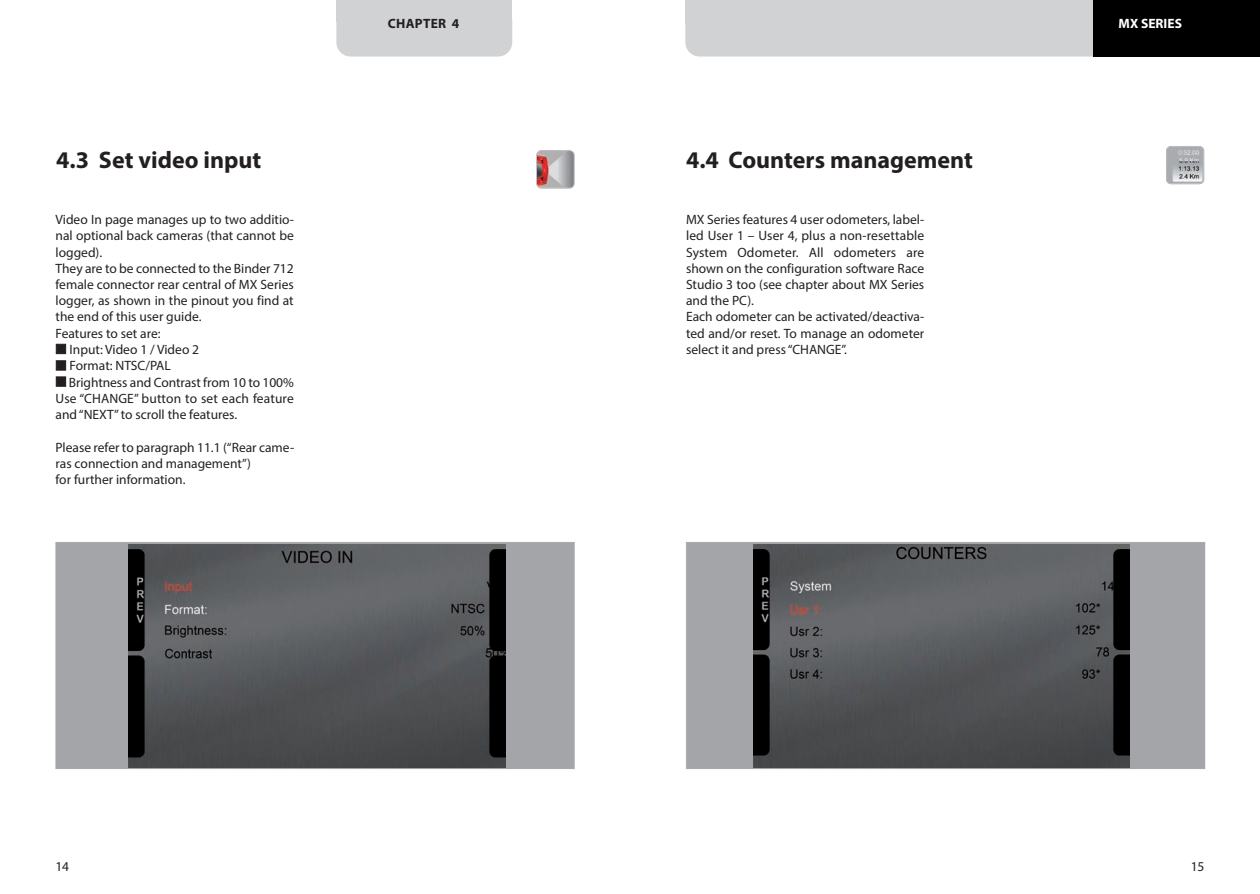
<style>
.page{position:relative;width:1260px;height:894px;background:#fff}
.page>*{position:absolute;margin:0;border:0;box-sizing:border-box;transform-origin:0 0}
.t1{font:700 24px "Myriad Pro";color:#231f20}
.t2{font:13.5px/16.2px "Myriad Pro";color:#231f20}
.t3{font:700 13.5px "Myriad Pro";color:#fff}
.t4{font:700 13.5px "Myriad Pro";letter-spacing:.02em;color:#231f20}
</style>
<div class="page">
<div style="left:685px;top:0;width:574px;height:24px;background:#d1d2d4"></div>
<div style="left:685px;top:24px;width:407px;height:32px;background:#d1d2d4"></div>
<div style="left:1092px;top:0;width:167px;height:57px;background:#000"></div>
<div style="left:56px;top:542px;width:517px;height:226px;background:#a4a5a9"></div>
<img style="left:128px;top:544px;width:377px;height:222px">
<div style="left:55px;top:542px;width:519px;height:226px;border:1px solid #a8a9ad"></div>
<div style="left:686px;top:542px;width:518px;height:226px;background:#a4a5a9"></div>
<img style="left:753px;top:544px;width:375px;height:222px">
<div style="left:686px;top:542px;width:518px;height:226px;border:1px solid #a8a9ad"></div>
<img style="left:537px;top:151px;width:36px;height:37px;border-radius:4px">
<div style="left:536px;top:150px;width:38px;height:38px;border:2px solid #a8a9ad;border-radius:5px"></div>
<img style="left:1166px;top:147px;width:37px;height:36px;border-radius:4px">
<div style="left:1165px;top:146px;width:39px;height:38px;border:2px solid #a8a9ad;border-radius:5px"></div>
<div style="left:336px;top:0;width:176px;height:21px;background:#d1d2d4"></div>
<div style="left:336px;top:6px;width:176px;height:51px;background:#d1d2d4;border-radius:14px"></div>
<h1 class="t1" style="left:56px;top:151px;width:206px">4.3 Set video input</h1>
<p class="t2" style="left:56px;top:212px;width:240px">Video In page manages up to two additio&shy;nal optional back cameras (that cannot be logged).<br>They are to be connected to the Binder 712 female connector rear central of MX Series logger, as shown in the pinout you find at the end of this user guide.<br>Features to set are:</p>
<p class="t2" style="left:56px;top:342px;width:145px">■ Input: Video 1 / Video 2</p>
<p class="t2" style="left:56px;top:359px;width:116px">■ Format: NTSC/PAL</p>
<p class="t2" style="left:56px;top:375px;width:240px;text-align:justify">■ Brightness and Contrast from 10 to 100% Use “CHANGE” button to set each feature and “NEXT” to scroll the features.</p>
<p class="t2" style="left:56px;top:440px;width:240px">Please refer to paragraph 11.1 (“Rear came&shy;ras connection and management”)<br>for further information.</p>
<p class="t4" style="left:388px;top:19px;width:73px">CHAPTER 4</p>
<h1 class="t1" style="left:686px;top:151px;width:288px">4.4 Counters management</h1>
<p class="t2" style="left:686px;top:212px;width:240px">MX Series features 4 user odometers, label&shy;led User 1 – User 4, plus a non-resettable System Odometer. All odometers are shown on the configuration software Race Studio 3 too (see chapter about MX Series and the PC).<br>Each odometer can be activated/deactiva&shy;ted and/or reset. To manage an odometer select it and press “CHANGE”.</p>
<p class="t3" style="left:1118px;top:19px;width:65px">MX SERIES</p>
<p class="t2" style="left:56px;top:858px;width:15px">14</p>
<p class="t2" style="left:1190px;top:858px;width:15px">15</p>
</div>
